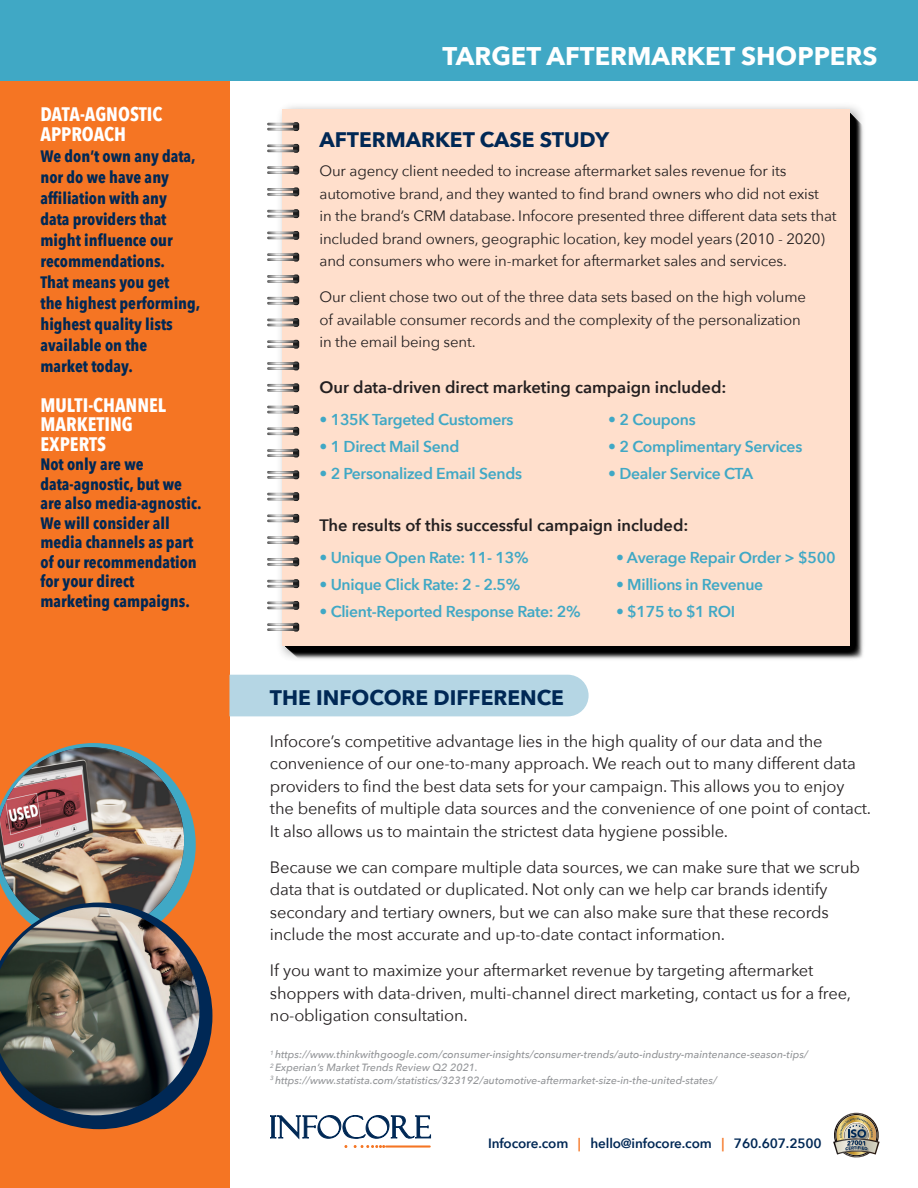
<style>
.page{position:relative;width:918px;height:1188px;background:#fff}
.page>*{position:absolute;margin:0;border:0;box-sizing:border-box;transform-origin:0 0}
.t1{font:700 25.5px "Avenir Next";color:#fff}
.t2{font:700 21px "Avenir Next";color:#002855}
.t3{font:700 19.5px/19.5px "Avenir Next Condensed";color:#fff}
.t4{font:16.5px/22.5px "Avenir Next";letter-spacing:-.01em;color:#231f20}
.t5{font:700 16.5px/21px "Avenir Next Condensed";color:#002855}
.t6{font:600 16.5px "Avenir Next";color:#231f20}
.t7{font:600 15.75px "Avenir Next";letter-spacing:-.02em;color:#40a8c5}
.t8{font:15px/22.5px "Avenir Next";letter-spacing:-.01em;color:#231f20}
.t9{font:600 13.5px "Avenir Next";letter-spacing:-.01em;color:#002855}
.t10{font:italic 500 10.5px "Avenir Next";color:#939598}
.s1{color:#f57523}
</style>
<div class="page">
<div style="left:0;top:0;width:918px;height:81px;background:#40a8c5"></div>
<div style="left:0;top:81px;width:230px;height:1107px;background:#f57523"></div>
<div style="left:230px;top:675px;width:359px;height:41px;background:#b5d6e4"></div>
<svg style="left:44px;top:962px;width:168px;height:167px"></svg>
<img style="left:0;top:743px;width:196px;height:164px">
<img style="left:0;top:907px;width:199px;height:208px">
<img style="left:271px;top:106px;width:592px;height:553px">
<div style="left:282px;top:109px;width:567px;height:537px;background:#ffdfcc"></div>
<svg style="left:293px;top:601px;width:6px;height:9px"></svg>
<svg style="left:293px;top:579px;width:6px;height:9px"></svg>
<svg style="left:293px;top:514px;width:6px;height:9px"></svg>
<svg style="left:293px;top:492px;width:6px;height:9px"></svg>
<div style="left:293px;top:449px;width:6px;height:8px;background:#1a1a1a;border-radius:2px"></div>
<svg style="left:293px;top:405px;width:6px;height:9px"></svg>
<div style="left:293px;top:362px;width:6px;height:8px;background:#1a1a1a;border-radius:2px"></div>
<svg style="left:293px;top:318px;width:6px;height:9px"></svg>
<svg style="left:293px;top:296px;width:6px;height:9px"></svg>
<div style="left:293px;top:275px;width:6px;height:8px;background:#1a1a1a;border-radius:2px"></div>
<svg style="left:293px;top:231px;width:6px;height:9px"></svg>
<svg style="left:293px;top:209px;width:6px;height:9px"></svg>
<svg style="left:293px;top:144px;width:6px;height:9px"></svg>
<svg style="left:293px;top:122px;width:6px;height:9px"></svg>
<svg style="left:267px;top:123px;width:31px;height:7px"></svg>
<svg style="left:267px;top:145px;width:31px;height:7px"></svg>
<svg style="left:267px;top:166px;width:31px;height:8px"></svg>
<svg style="left:267px;top:188px;width:31px;height:8px"></svg>
<svg style="left:267px;top:210px;width:31px;height:7px"></svg>
<svg style="left:267px;top:232px;width:31px;height:7px"></svg>
<svg style="left:267px;top:253px;width:31px;height:8px"></svg>
<svg style="left:267px;top:275px;width:31px;height:8px"></svg>
<svg style="left:267px;top:297px;width:31px;height:7px"></svg>
<svg style="left:267px;top:319px;width:31px;height:7px"></svg>
<svg style="left:267px;top:340px;width:31px;height:8px"></svg>
<svg style="left:267px;top:362px;width:31px;height:8px"></svg>
<svg style="left:267px;top:384px;width:31px;height:8px"></svg>
<svg style="left:267px;top:406px;width:31px;height:7px"></svg>
<svg style="left:267px;top:427px;width:31px;height:8px"></svg>
<svg style="left:267px;top:449px;width:31px;height:8px"></svg>
<svg style="left:267px;top:471px;width:31px;height:8px"></svg>
<svg style="left:267px;top:493px;width:31px;height:7px"></svg>
<svg style="left:267px;top:515px;width:31px;height:7px"></svg>
<svg style="left:267px;top:536px;width:31px;height:8px"></svg>
<svg style="left:267px;top:558px;width:31px;height:8px"></svg>
<svg style="left:267px;top:580px;width:31px;height:7px"></svg>
<svg style="left:267px;top:602px;width:31px;height:7px"></svg>
<svg style="left:267px;top:623px;width:31px;height:8px"></svg>
<svg style="left:270px;top:1115px;width:161px;height:24px"></svg>
<hr style="left:386px;top:1145px;width:44px;height:3px;background:#f57523">
<svg style="left:354px;top:1145px;width:31px;height:3px"></svg>
<svg style="left:833px;top:1113px;width:47px;height:45px"></svg>
<p class="t3" style="left:40px;top:105px;width:124px">DATA-AGNOSTIC<br>APPROACH</p>
<p class="t5" style="left:40px;top:145px;width:161px">We don’t own any data, nor do we have any affiliation with any<br>data providers that might influence our recommendations.<br>That means you get<br>the highest performing, highest quality lists available on the<br>market today.</p>
<p class="t3" style="left:40px;top:395px;width:127px">MULTI-CHANNEL<br>MARKETING<br>EXPERTS</p>
<p class="t5" style="left:40px;top:454px;width:162px;line-height:19.5px">Not only are we data-agnostic, but we are also media-agnostic.<br>We will consider all media channels as part of our recommendation for your direct marketing campaigns.</p>
<p class="t1" style="left:443px;top:34px;width:436px">TARGET AFTERMARKET SHOPPERS</p>
<p class="t2" style="left:320px;top:122px;width:291px">AFTERMARKET CASE STUDY</p>
<p class="t8" style="left:320px;top:159px;width:519px">Our agency client needed to increase aftermarket sales revenue for its automotive brand, and they wanted to find brand owners who did not exist<br>in the brand’s CRM database. Infocore presented three different data sets that included brand owners, geographic location, key model years (2010 - 2020) and consumers who were in-market for aftermarket sales and services.</p>
<p class="t8" style="left:320px;top:285px;width:488px">Our client chose two out of the three data sets based on the high volume of available consumer records and the complexity of the personalization in the email being sent.</p>
<p class="t6" style="left:320px;top:373px;width:408px">Our data-driven direct marketing campaign included:</p>
<p class="t7" style="left:320px;top:406px;width:196px">• 135K Targeted Customers</p>
<p class="t7" style="left:320px;top:433px;width:141px">• 1 Direct Mail Send</p>
<p class="t7" style="left:320px;top:460px;width:204px">• 2 Personalized Email Sends</p>
<p class="t7" style="left:608px;top:406px;width:89px">• 2 Coupons</p>
<p class="t7" style="left:608px;top:433px;width:196px">• 2 Complimentary Services</p>
<p class="t7" style="left:608px;top:460px;width:147px">• Dealer Service CTA</p>
<p class="t6" style="left:320px;top:511px;width:370px">The results of this successful campaign included:</p>
<p class="t7" style="left:320px;top:544px;width:211px">• Unique Open Rate: 11- 13%</p>
<p class="t7" style="left:320px;top:571px;width:203px">• Unique Click Rate: 2 - 2.5%</p>
<p class="t7" style="left:320px;top:598px;width:263px">• Client-Reported Response Rate: 2%</p>
<p class="t2" style="left:270px;top:679px;width:296px">THE INFOCORE DIFFERENCE</p>
<p class="t7" style="left:616px;top:544px;width:221px">• Average Repair Order &gt; $500</p>
<p class="t7" style="left:616px;top:571px;width:149px">• Millions in Revenue</p>
<p class="t7" style="left:616px;top:598px;width:121px">• $175 to $1 ROI</p>
<p class="t4" style="left:270px;top:729px;width:603px">Infocore’s competitive advantage lies in the high quality of our data and the convenience of our one-to-many approach. We reach out to many different data providers to find the best data sets for your campaign. This allows you to enjoy the benefits of multiple data sources and the convenience of one point of contact.<br>It also allows us to maintain the strictest data hygiene possible.</p>
<p class="t4" style="left:270px;top:855px;width:592px">Because we can compare multiple data sources, we can make sure that we scrub data that is outdated or duplicated. Not only can we help car brands identify secondary and tertiary owners, but we can also make sure that these records include the most accurate and up-to-date contact information.</p>
<p class="t4" style="left:270px;top:958px;width:583px">If you want to maximize your aftermarket revenue by targeting aftermarket shoppers with data-driven, multi-channel direct marketing, contact us for a free, no-obligation consultation.</p>
<p class="t10" style="left:270px;top:1046px;width:540px"><sup>1</sup> https://www.thinkwithgoogle.com/consumer-insights/consumer-trends/auto-industry-maintenance-season-tips/</p>
<p class="t10" style="left:270px;top:1058px;width:209px"><sup>2</sup> Experian’s Market Trends Review Q2 2021.</p>
<p class="t10" style="left:270px;top:1071px;width:449px"><sup>3</sup> https://www.statista.com/statistics/323192/automotive-aftermarket-size-in-the-united-states/</p>
<p class="t9" style="left:488px;top:1131px;width:335px">Infocore.com <span class="s1">|</span> hello@infocore.com <span class="s1">|</span> 760.607.2500</p>
</div>
